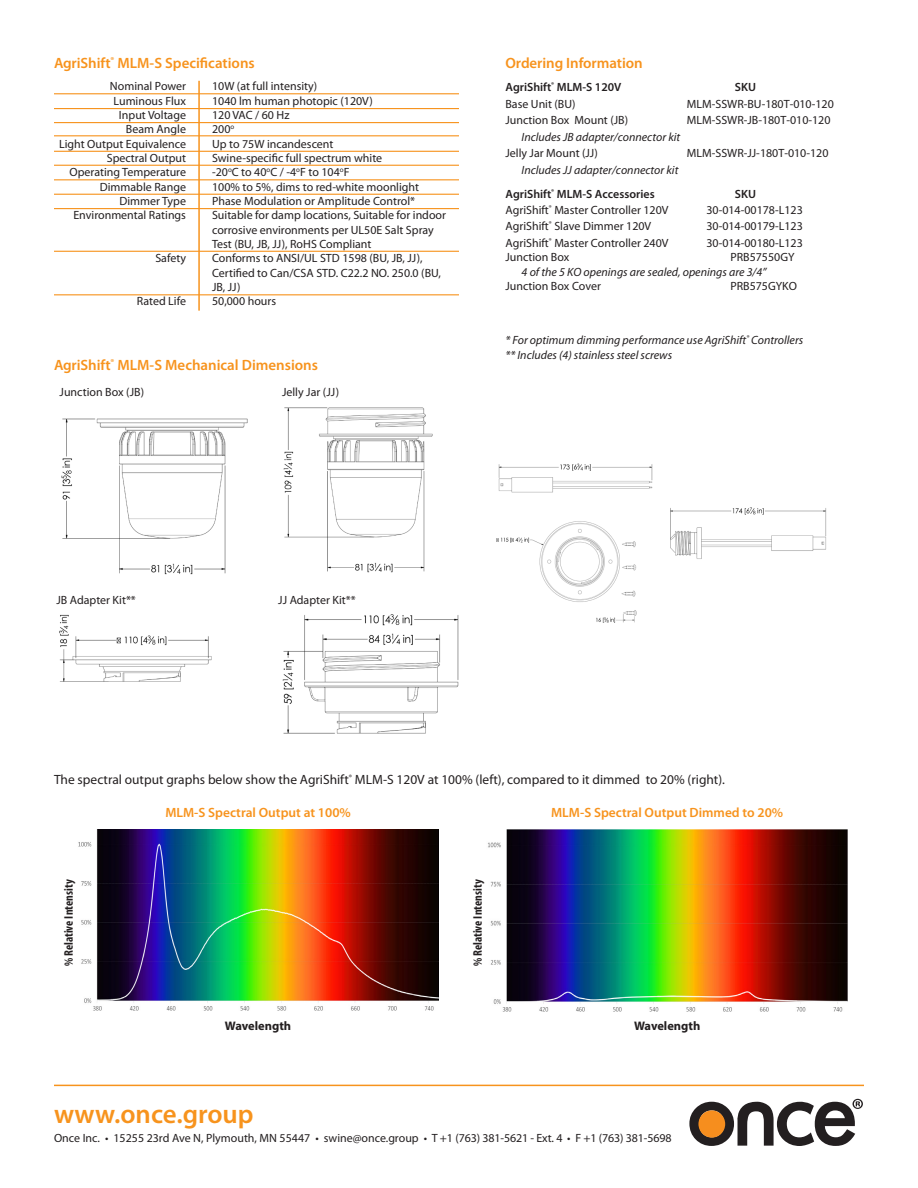
<style>
.page{position:relative;width:918px;height:1188px;background:#fff}
.page>*{position:absolute;margin:0;border:0;box-sizing:border-box;transform-origin:0 0}
.t1{font:600 26.85px "Myriad Pro";color:#f7931d}
.t2{font:600 15px "Myriad Pro";color:#f7931d}
.t3{font:13.5px "Myriad Pro";color:#231f20}
.t4{font:600 13.5px "Myriad Pro";color:#f7931d}
.t5{font:700 condensed 12.45px "Myriad Pro";color:#231f20}
.t6{font:700 12.45px "Myriad Pro";color:#231f20}
.t7{font:12px/14.4px "Myriad Pro";color:#231f20}
.t8{font:italic 12px "Myriad Pro";color:#231f20}
.t9{font:600 12px "Myriad Pro";color:#231f20}
</style>
<div class="page">
<svg style="left:689px;top:1099px;width:174px;height:47px"></svg>
<hr style="left:54px;top:1085px;width:810px;height:1px;background:#f7931d">
<img style="left:61px;top:418px;width:187px;height:157px">
<img style="left:283px;top:407px;width:150px;height:166px">
<img style="left:59px;top:614px;width:153px;height:68px">
<img style="left:282px;top:614px;width:177px;height:120px">
<img style="left:496px;top:521px;width:124px;height:81px">
<hr style="left:198px;top:81px;width:2px;height:230px;background:#f7931d">
<hr style="left:54px;top:93px;width:405px;height:1px;background:#f7931d">
<hr style="left:54px;top:151px;width:405px;height:1px;background:#f7931d">
<hr style="left:54px;top:165px;width:405px;height:1px;background:#f7931d">
<hr style="left:54px;top:122px;width:405px;height:1px;background:#f7931d">
<hr style="left:54px;top:135px;width:405px;height:1px;background:#f7931d">
<hr style="left:54px;top:208px;width:405px;height:1px;background:#f7931d">
<hr style="left:54px;top:251px;width:405px;height:1px;background:#f7931d">
<hr style="left:54px;top:179px;width:405px;height:1px;background:#f7931d">
<hr style="left:54px;top:194px;width:405px;height:1px;background:#f7931d">
<hr style="left:54px;top:294px;width:405px;height:1px;background:#f7931d">
<hr style="left:54px;top:108px;width:405px;height:1px;background:#f7931d">
<img style="left:670px;top:507px;width:157px;height:52px">
<img style="left:621px;top:541px;width:15px;height:56px">
<img style="left:596px;top:610px;width:41px;height:13px">
<img style="left:498px;top:463px;width:155px;height:30px">
<img style="left:78px;top:829px;width:360px;height:182px">
<img style="left:488px;top:829px;width:360px;height:183px">
<p class="t2" style="left:54px;top:53px;width:202px">AgriShift<sup>®</sup> MLM-S Specifications</p>
<p class="t7" style="left:110px;top:79px;width:78px">Nominal Power</p>
<p class="t7" style="left:114px;top:93px;width:74px">Luminous Flux</p>
<p class="t7" style="left:119px;top:107px;width:69px">Input Voltage</p>
<p class="t7" style="left:126px;top:122px;width:62px">Beam Angle</p>
<p class="t7" style="left:59px;top:136px;width:129px">Light Output Equivalence</p>
<p class="t7" style="left:107px;top:151px;width:81px">Spectral Output</p>
<p class="t7" style="left:70px;top:165px;width:118px">Operating Temperature</p>
<p class="t7" style="left:100px;top:179px;width:88px">Dimmable Range</p>
<p class="t7" style="left:120px;top:194px;width:68px">Dimmer Type</p>
<p class="t7" style="left:73px;top:208px;width:114px">Environmental Ratings</p>
<p class="t7" style="left:155px;top:251px;width:32px">Safety</p>
<p class="t7" style="left:137px;top:294px;width:51px">Rated Life</p>
<p class="t7" style="left:212px;top:79px;width:107px">10W (at full intensity)</p>
<p class="t7" style="left:212px;top:93px;width:162px">1040 lm human photopic (120V)</p>
<p class="t7" style="left:212px;top:107px;width:79px">120 VAC / 60 Hz</p>
<p class="t7" style="left:212px;top:122px;width:24px">200<sup>o</sup></p>
<p class="t7" style="left:212px;top:136px;width:123px">Up to 75W incandescent</p>
<p class="t7" style="left:212px;top:151px;width:172px">Swine-specific full spectrum white</p>
<p class="t7" style="left:212px;top:165px;width:139px">-20<sup>o</sup>C to 40<sup>o</sup>C / -4<sup>o</sup>F to 104<sup>o</sup>F</p>
<p class="t7" style="left:212px;top:179px;width:209px">100% to 5%, dims to red-white moonlight</p>
<p class="t7" style="left:212px;top:194px;width:205px">Phase Modulation or Amplitude Control*</p>
<p class="t7" style="left:212px;top:208px;width:236px">Suitable for damp locations, Suitable for indoor corrosive environments per UL50E Salt Spray<br>Test (BU, JB, JJ), RoHS Compliant</p>
<p class="t7" style="left:212px;top:251px;width:231px">Conforms to ANSI/UL STD 1598 (BU, JB, JJ),<br>Certified to Can/CSA STD. C22.2 NO. 250.0 (BU,<br>JB, JJ)</p>
<p class="t7" style="left:212px;top:294px;width:66px">50,000 hours</p>
<p class="t2" style="left:54px;top:355px;width:266px">AgriShift<sup>®</sup> MLM-S Mechanical Dimensions</p>
<p class="t7" style="left:60px;top:384px;width:86px">Junction Box (JB)</p>
<p class="t7" style="left:282px;top:385px;width:59px">Jelly Jar (JJ)</p>
<p class="t2" style="left:505px;top:53px;width:139px">Ordering Information</p>
<p class="t9" style="left:505px;top:80px;width:117px">AgriShift<sup>®</sup> MLM-S 120V</p>
<p class="t9" style="left:735px;top:80px;width:23px">SKU</p>
<p class="t7" style="left:505px;top:96px;width:72px">Base Unit (BU)</p>
<p class="t7" style="left:687px;top:96px;width:148px">MLM-SSWR-BU-180T-010-120</p>
<p class="t7" style="left:505px;top:113px;width:124px">Junction Box Mount (JB)</p>
<p class="t7" style="left:687px;top:113px;width:145px">MLM-SSWR-JB-180T-010-120</p>
<p class="t8" style="left:522px;top:129px;width:160px">Includes JB adapter/connector kit</p>
<p class="t7" style="left:505px;top:146px;width:94px">Jelly Jar Mount (JJ)</p>
<p class="t7" style="left:687px;top:146px;width:143px">MLM-SSWR-JJ-180T-010-120</p>
<p class="t8" style="left:522px;top:162px;width:158px">Includes JJ adapter/connector kit</p>
<p class="t9" style="left:505px;top:186px;width:151px">AgriShift<sup>®</sup> MLM-S Accessories</p>
<p class="t9" style="left:735px;top:186px;width:23px">SKU</p>
<p class="t7" style="left:505px;top:203px;width:165px">AgriShift<sup>®</sup> Master Controller 120V</p>
<p class="t7" style="left:706px;top:203px;width:98px">30-014-00178-L123</p>
<p class="t7" style="left:505px;top:219px;width:147px">AgriShift<sup>®</sup> Slave Dimmer 120V</p>
<p class="t7" style="left:706px;top:219px;width:98px">30-014-00179-L123</p>
<p class="t7" style="left:505px;top:235px;width:165px">AgriShift<sup>®</sup> Master Controller 240V</p>
<p class="t7" style="left:706px;top:235px;width:98px">30-014-00180-L123</p>
<p class="t7" style="left:505px;top:250px;width:66px">Junction Box</p>
<p class="t7" style="left:730px;top:250px;width:66px">PRB57550GY</p>
<p class="t8" style="left:522px;top:264px;width:246px">4 of the 5 KO openings are sealed, openings are 3/4”</p>
<p class="t7" style="left:505px;top:279px;width:97px">Junction Box Cover</p>
<p class="t7" style="left:730px;top:279px;width:68px">PRB575GYKO</p>
<p class="t8" style="left:505px;top:333px;width:299px">* For optimum dimming performance use AgriShift<sup>®</sup> Controllers</p>
<p class="t8" style="left:505px;top:347px;width:168px">** Includes (4) stainless steel screws</p>
<p class="t7" style="left:56px;top:593px;width:81px">JB Adapter Kit**</p>
<p class="t7" style="left:278px;top:593px;width:79px">JJ Adapter Kit**</p>
<p class="t3" style="left:54px;top:771px;width:673px">The spectral output graphs below show the AgriShift<sup>®</sup> MLM-S 120V at 100% (left), compared to it dimmed to 20% (right).</p>
<p class="t5" style="left:61px;top:966px;width:88px;rotate:-90deg">% Relative Intensity</p>
<p class="t4" style="left:165px;top:804px;width:187px">MLM-S Spectral Output at 100%</p>
<p class="t6" style="left:225px;top:1017px;width:68px">Wavelength</p>
<p class="t5" style="left:470px;top:966px;width:88px;rotate:-90deg">% Relative Intensity</p>
<p class="t4" style="left:551px;top:804px;width:234px">MLM-S Spectral Output Dimmed to 20%</p>
<p class="t6" style="left:634px;top:1017px;width:68px">Wavelength</p>
<p class="t1" style="left:54px;top:1097px;width:201px">www.once.group</p>
<p class="t7" style="left:54px;top:1131px;width:619px">Once Inc. • 15255 23rd Ave N, Plymouth, MN 55447 • swine@once.group • T +1 (763) 381-5621 - Ext. 4 • F +1 (763) 381-5698</p>
</div>
